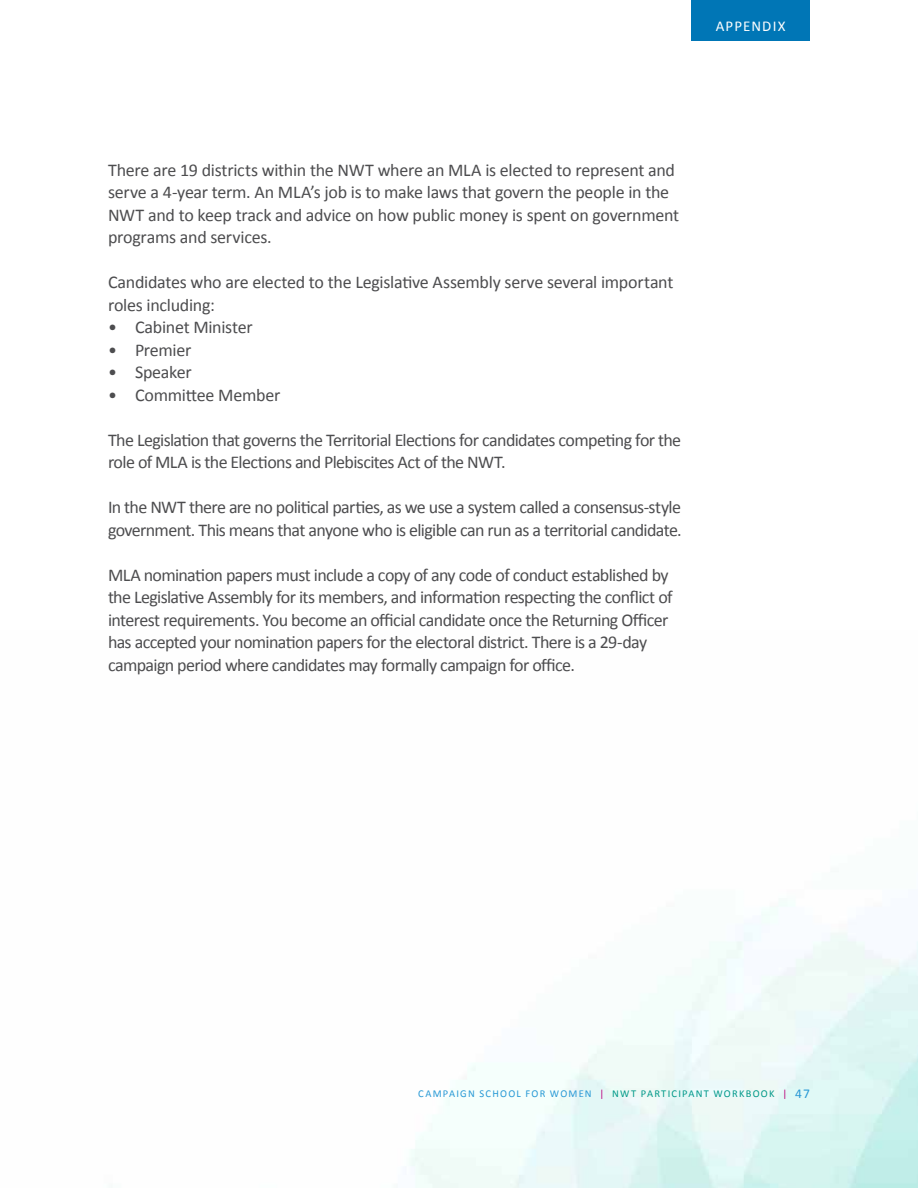
<style>
.page{position:relative;width:918px;height:1188px;background:#fff}
.page>*{position:absolute;margin:0;border:0;box-sizing:border-box;transform-origin:0 0}
.t1{font:18px/22.5px "Calibri";letter-spacing:-.035em;color:#4d4d4f}
.t2{font:18px/22.5px "Calibri";letter-spacing:-.015em;color:#4d4d4f}
.t3{font:15px "Calibri";letter-spacing:.075em;color:#fff}
.t4{font:10.5px "Calibri";letter-spacing:.12em;color:#2899d5}
.s1{color:#bc067e}
.s2{color:#009889}
.s3{font-size:13.5px}
</style>
<div class="page">
<div style="left:691px;top:0;width:119px;height:40px;background:#0076b6"></div>
<p class="t3" style="left:716px;top:17px;width:71px">APPENDIX</p>
<p class="t2" style="left:108px;top:158px;width:573px">There are 19 districts within the NWT where an MLA is elected to represent and serve a 4-year term. An MLA’s job is to make laws that govern the people in the NWT and to keep track and advice on how public money is spent on government programs and services.</p>
<p class="t2" style="left:108px;top:271px;width:567px">Candidates who are elected to the Legislative Assembly serve several important roles including:</p>
<p class="t2" style="left:108px;top:316px;width:146px">• Cabinet Minister</p>
<p class="t2" style="left:108px;top:338px;width:85px">• Premier</p>
<p class="t1" style="left:108px;top:361px;width:85px">• Speaker</p>
<p class="t2" style="left:108px;top:383px;width:174px">• Committee Member</p>
<p class="t1" style="left:108px;top:428px;width:575px">The Legislation that governs the Territorial Elections for candidates competing for the role of MLA is the Elections and Plebiscites Act of the NWT.</p>
<p class="t1" style="left:108px;top:496px;width:575px">In the NWT there are no political parties, as we use a system called a consensus-style government. This means that anyone who is eligible can run as a territorial candidate.</p>
<p class="t1" style="left:108px;top:563px;width:566px">MLA nomination papers must include a copy of any code of conduct established by the Legislative Assembly for its members, and information respecting the conflict of interest requirements. You become an official candidate once the Returning Officer has accepted your nomination papers for the electoral district. There is a 29-day campaign period where candidates may formally campaign for office.</p>
<p class="t4" style="left:418px;top:1087px;width:393px">CAMPAIGN SCHOOL FOR WOMEN <span class="s1">|</span> <span class="s2">NWT PARTICIPANT WORKBOOK</span> <span class="s1">|</span> <span class="s3">47</span></p>
</div>
